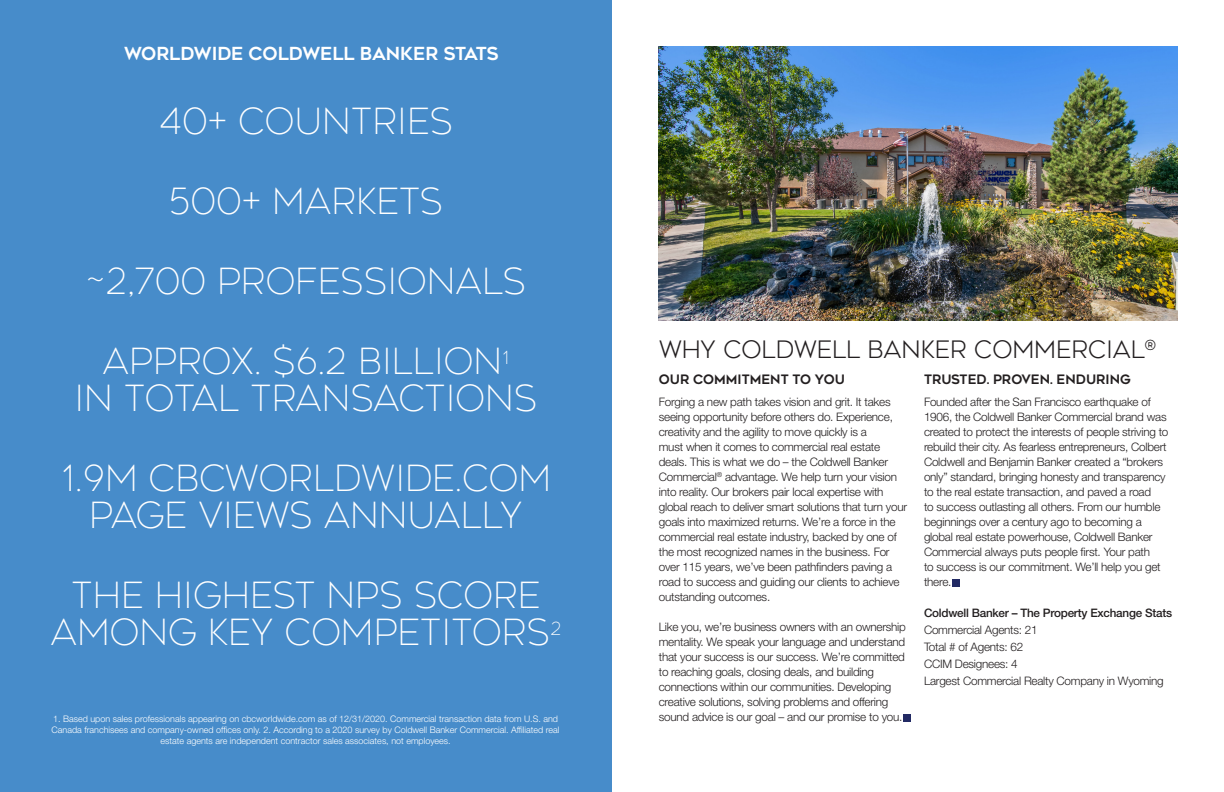
<style>
.page{position:relative;width:1224px;height:792px;background:#fff}
.page>*{position:absolute;margin:0;border:0;box-sizing:border-box;transform-origin:0 0}
.t1{font:200 36px/37px "Geometos Neue";color:#fff;text-align:center}
.t2{font:300 24px "Geometos Neue";color:#231f20}
.t3{font:700 18px "Geometos Neue";color:#fff}
.t4{font:700 13px "Geometos Neue";color:#231f20}
.t5{font:300 11.7px/15px "Helvetica Neue LT Std";letter-spacing:-.02em;color:#231f20}
.t6{font:500 11.7px "Helvetica Neue LT Std";letter-spacing:-.02em;color:#231f20}
.t7{font:300 9px/10.8px "Helvetica Neue LT Std";color:#fff;text-align:center}
</style>
<div class="page">
<div style="left:0;top:0;width:612px;height:792px;background:#478cca"></div>
<img style="left:659px;top:47px;width:518px;height:273px">
<div style="left:903px;top:715px;width:8px;height:7px;background:#222a64"></div>
<div style="left:952px;top:579px;width:7px;height:7px;background:#222a64"></div>
<p class="t3" style="left:124px;top:43px;width:376px">WORLDWIDE COLDWELL BANKER STATS</p>
<p class="t1" style="left:159px;top:103px;width:296px">40+ COUNTRIES</p>
<p class="t1" style="left:169px;top:183px;width:276px">500+ MARKETS</p>
<p class="t1" style="left:86px;top:263px;width:442px">~2,700 PROFESSIONALS</p>
<p class="t1" style="left:74px;top:343px;width:465px">APPROX. $6.2 BILLION<sup>1<br></sup>IN TOTAL TRANSACTIONS</p>
<p class="t1" style="left:61px;top:460px;width:492px">1.9M CBCWORLDWIDE.COM<br>PAGE VIEWS ANNUALLY</p>
<p class="t1" style="left:51px;top:577px;width:512px">THE HIGHEST NPS SCORE<br>AMONG KEY COMPETITORS<sup>2</sup></p>
<p class="t7" style="left:52px;top:714px;width:510px">1. Based upon sales professionals appearing on cbcworldwide.com as of 12/31/2020. Commercial transaction data from U.S. and<br>Canada franchisees and company-owned offices only. 2. According to a 2020 survey by Coldwell Banker Commercial. Affiliated real estate agents are independent contractor sales associates, not employees.</p>
<p class="t2" style="left:659px;top:335px;width:499px">WHY COLDWELL BANKER COMMERCIAL<sup>®</sup></p>
<p class="t4" style="left:659px;top:372px;width:188px">OUR COMMITMENT TO YOU</p>
<p class="t5" style="left:659px;top:394px;width:250px">Forging a new path takes vision and grit. It takes seeing opportunity before others do. Experience, creativity and the agility to move quickly is a<br>must when it comes to commercial real estate deals. This is what we do – the Coldwell Banker Commercial<sup>®</sup> advantage. We help turn your vision into reality. Our brokers pair local expertise with global reach to deliver smart solutions that turn your goals into maximized returns. We’re a force in the commercial real estate industry, backed by one of the most recognized names in the business. For over 115 years, we’ve been pathfinders paving a road to success and guiding our clients to achieve outstanding outcomes.</p>
<p class="t5" style="left:659px;top:619px;width:249px">Like you, we’re business owners with an ownership mentality. We speak your language and understand that your success is our success. We’re committed to reaching goals, closing deals, and building connections within our communities. Developing creative solutions, solving problems and offering sound advice is our goal – and our promise to you.</p>
<p class="t4" style="left:924px;top:372px;width:208px">TRUSTED. PROVEN. ENDURING</p>
<p class="t5" style="left:924px;top:394px;width:246px">Founded after the San Francisco earthquake of 1906, the Coldwell Banker Commercial brand was created to protect the interests of people striving to rebuild their city. As fearless entrepreneurs, Colbert Coldwell and Benjamin Banker created a “brokers only” standard, bringing honesty and transparency to the real estate transaction, and paved a road<br>to success outlasting all others. From our humble beginnings over a century ago to becoming a global real estate powerhouse, Coldwell Banker Commercial always puts people first. Your path<br>to success is our commitment. We’ll help you get there.</p>
<p class="t6" style="left:924px;top:606px;width:250px">Coldwell Banker – The Property Exchange Stats</p>
<p class="t5" style="left:924px;top:622px;width:115px">Commercial Agents: 21</p>
<p class="t5" style="left:924px;top:639px;width:101px">Total # of Agents: 62</p>
<p class="t5" style="left:924px;top:656px;width:95px">CCIM Designees: 4</p>
<p class="t5" style="left:924px;top:673px;width:241px">Largest Commercial Realty Company in Wyoming</p>
</div>
